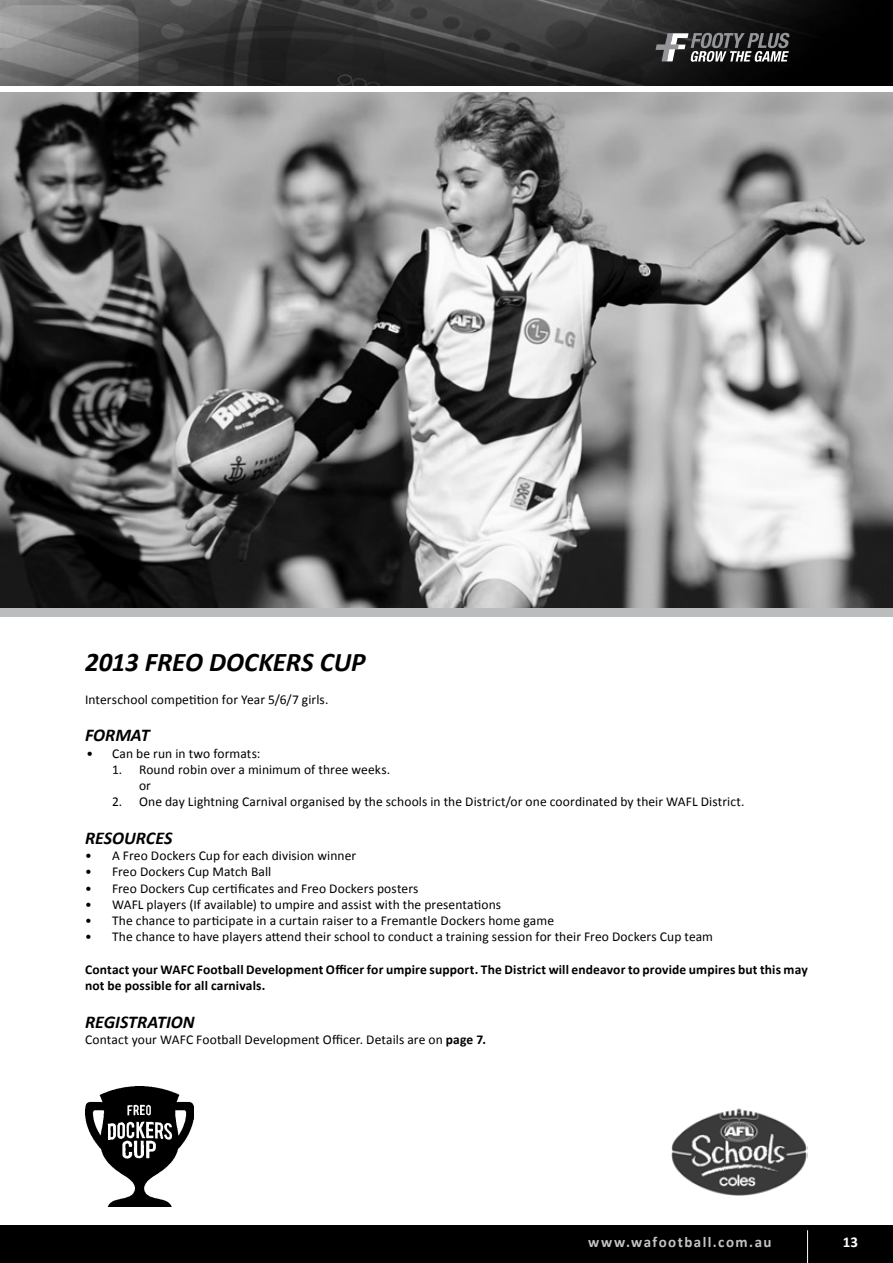
<style>
.page{position:relative;width:893px;height:1263px;background:#fff}
.page>*{position:absolute;margin:0;border:0;box-sizing:border-box;transform-origin:0 0}
.t1{font:italic 700 27px "Calibri";letter-spacing:-.005em;color:#000}
.t2{font:italic 700 18px "Calibri";letter-spacing:-.005em;color:#000}
.t3{font:700 15px "Calibri";letter-spacing:.095em;color:#c2c4c6}
.t4{font:700 15px "Calibri";color:#fff}
.t5{font:13.5px/16.2px "Calibri";letter-spacing:.005em;color:#000}
.t6{font:700 13.5px/16.2px "Calibri";letter-spacing:.01em;color:#000}
.s1{font-weight:700}
</style>
<div class="page">
<div style="left:0;top:1225px;width:893px;height:38px;background:#000"></div>
<hr style="left:807px;top:1230px;width:1px;height:33px;background:#fff">
<img style="left:0;top:0;width:893px;height:85px">
<svg style="left:655px;top:33px;width:134px;height:29px"></svg>
<img style="left:0;top:92px;width:893px;height:516px">
<img style="left:85px;top:1086px;width:109px;height:120px">
<img style="left:671px;top:1108px;width:137px;height:88px">
<div style="left:0;top:608px;width:893px;height:9px;background:#babcbe"></div>
<h1 class="t1" style="left:85px;top:645px;width:282px">2013 FREO DOCKERS CUP</h1>
<p class="t5" style="left:85px;top:690px;width:245px">Interschool competition for Year 5/6/7 girls.</p>
<h2 class="t2" style="left:85px;top:724px;width:66px">FORMAT</h2>
<p class="t5" style="left:87px;top:744px;width:176px">• Can be run in two formats:</p>
<p class="t5" style="left:139px;top:761px;width:253px;text-indent:-27px">1. Round robin over a minimum of three weeks. or</p>
<p class="t5" style="left:112px;top:793px;width:634px">2. One day Lightning Carnival organised by the schools in the District/or one coordinated by their WAFL District.</p>
<h2 class="t2" style="left:85px;top:827px;width:89px">RESOURCES</h2>
<p class="t5" style="left:85px;top:847px;width:273px">• A Freo Dockers Cup for each division winner</p>
<p class="t5" style="left:85px;top:863px;width:188px">• Freo Dockers Cup Match Ball</p>
<p class="t5" style="left:85px;top:879px;width:335px">• Freo Dockers Cup certificates and Freo Dockers posters</p>
<p class="t5" style="left:85px;top:896px;width:418px">• WAFL players (If available) to umpire and assist with the presentations</p>
<p class="t5" style="left:85px;top:912px;width:470px">• The chance to participate in a curtain raiser to a Fremantle Dockers home game</p>
<p class="t5" style="left:85px;top:928px;width:629px">• The chance to have players attend their school to conduct a training session for their Freo Dockers Cup team</p>
<p class="t6" style="left:85px;top:960px;width:724px">Contact your WAFC Football Development Officer for umpire support. The District will endeavor to provide umpires but this may not be possible for all carnivals.</p>
<h2 class="t2" style="left:85px;top:1010px;width:111px">REGISTRATION</h2>
<p class="t5" style="left:85px;top:1031px;width:402px">Contact your WAFC Football Development Officer. Details are on <span class="s1">page 7.</span></p>
<p class="t3" style="left:588px;top:1233px;width:185px">www.wafootball.com.au</p>
<p class="t4" style="left:843px;top:1233px;width:17px">13</p>
</div>
